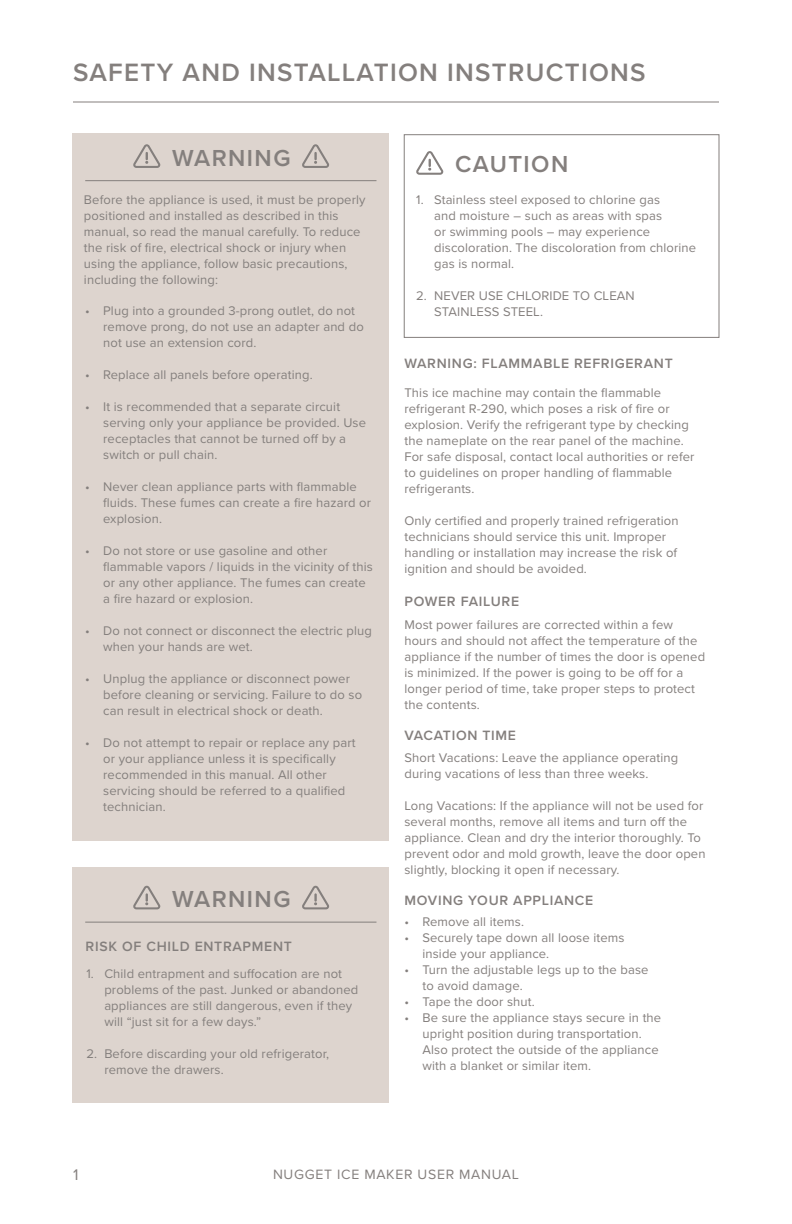
<style>
.page{position:relative;width:792px;height:1224px;background:#fff}
.page>*{position:absolute;margin:0;border:0;box-sizing:border-box;transform-origin:0 0}
.AMD_Header_1{font:600 26px "Proxima Nova";letter-spacing:.05em;color:#847f7d}
.AMD_Body_Copy_1{font:600 24px "Proxima Nova";letter-spacing:.06em;color:#847f7d}
.t1{font:16px "Proxima Nova";color:#847f7d}
.AMD_Header_3{font:600 14px "Proxima Nova";letter-spacing:.05em;color:#847f7d}
.t2{font:14px "Proxima Nova";letter-spacing:.05em;color:#847f7d}
.AMD_Body_Copy_2{font:13px/16px "Proxima Nova";letter-spacing:.01em;color:#847f7d}
</style>
<div class="page">
<hr style="left:73px;top:102px;width:646px;height:1px;background:#847f7d">
<div style="left:72px;top:133px;width:317px;height:707px;background:#ddd4ce"></div>
<div style="left:72px;top:867px;width:317px;height:236px;background:#ddd4ce"></div>
<hr style="left:85px;top:180px;width:291px;height:1px;background:#847f7d">
<div style="left:404px;top:134px;width:316px;height:204px;border:1px solid #847f7d"></div>
<svg style="left:133px;top:144px;width:27px;height:24px"></svg>
<svg style="left:302px;top:144px;width:27px;height:24px"></svg>
<hr style="left:85px;top:922px;width:291px;height:1px;background:#847f7d">
<svg style="left:133px;top:886px;width:27px;height:23px"></svg>
<svg style="left:302px;top:886px;width:27px;height:23px"></svg>
<svg style="left:416px;top:151px;width:27px;height:24px"></svg>
<p class="AMD_Header_1" style="left:73px;top:53px;width:574px">SAFETY AND INSTALLATION INSTRUCTIONS</p>
<p class="AMD_Body_Copy_1" style="left:172px;top:140px;width:120px">WARNING</p>
<p class="AMD_Body_Copy_1" style="left:455px;top:147px;width:115px">CAUTION</p>
<p class="AMD_Body_Copy_2" style="left:84px;top:191px;width:283px">Before the appliance is used, it must be properly positioned and installed as described in this manual, so read the manual carefully. To reduce the risk of fire, electrical shock or injury when using the appliance, follow basic precautions, including the following:</p>
<p class="AMD_Body_Copy_2" style="left:434px;top:191px;width:264px;text-indent:-18px">1. Stainless steel exposed to chlorine gas<br>and moisture – such as areas with spas<br>or swimming pools – may experience discoloration. The discoloration from chlorine gas is normal.</p>
<p class="AMD_Body_Copy_2" style="left:416px;top:287px;width:220px">2. NEVER USE CHLORIDE TO CLEAN</p>
<p class="AMD_Body_Copy_2" style="left:85px;top:302px;width:271px">• Plug into a grounded 3-prong outlet, do not</p>
<p class="AMD_Body_Copy_2" style="left:434px;top:303px;width:110px">STAINLESS STEEL.</p>
<p class="AMD_Body_Copy_2" style="left:103px;top:318px;width:262px">remove prong, do not use an adapter and do not use an extension cord.</p>
<p class="AMD_Body_Copy_2" style="left:85px;top:366px;width:229px">• Replace all panels before operating.</p>
<p class="AMD_Body_Copy_2" style="left:103px;top:398px;width:264px;text-indent:-18px">• It is recommended that a separate circuit serving only your appliance be provided. Use receptacles that cannot be turned off by a switch or pull chain.</p>
<p class="AMD_Body_Copy_2" style="left:103px;top:478px;width:269px;text-indent:-18px">• Never clean appliance parts with flammable fluids. These fumes can create a fire hazard or explosion.</p>
<p class="AMD_Body_Copy_2" style="left:103px;top:542px;width:271px;text-indent:-18px">• Do not store or use gasoline and other flammable vapors / liquids in the vicinity of this or any other appliance. The fumes can create a fire hazard or explosion.</p>
<p class="AMD_Body_Copy_2" style="left:103px;top:622px;width:270px;text-indent:-18px">• Do not connect or disconnect the electric plug when your hands are wet.</p>
<p class="AMD_Body_Copy_2" style="left:103px;top:670px;width:261px;text-indent:-18px">• Unplug the appliance or disconnect power before cleaning or servicing. Failure to do so can result in electrical shock or death.</p>
<p class="AMD_Body_Copy_2" style="left:103px;top:734px;width:254px;text-indent:-18px">• Do not attempt to repair or replace any part or your appliance unless it is specifically recommended in this manual. All other servicing should be referred to a qualified technician.</p>
<p class="AMD_Header_3" style="left:404px;top:353px;width:270px">WARNING: FLAMMABLE REFRIGERANT</p>
<p class="AMD_Body_Copy_2" style="left:404px;top:384px;width:292px">This ice machine may contain the flammable refrigerant R-290, which poses a risk of fire or explosion. Verify the refrigerant type by checking the nameplate on the rear panel of the machine.<br>For safe disposal, contact local authorities or refer to guidelines on proper handling of flammable refrigerants.</p>
<p class="AMD_Body_Copy_2" style="left:404px;top:512px;width:276px">Only certified and properly trained refrigeration technicians should service this unit. Improper handling or installation may increase the risk of ignition and should be avoided.</p>
<p class="AMD_Header_3" style="left:404px;top:591px;width:116px">POWER FAILURE</p>
<p class="AMD_Body_Copy_2" style="left:404px;top:616px;width:302px">Most power failures are corrected within a few hours and should not affect the temperature of the appliance if the number of times the door is opened is minimized. If the power is going to be off for a longer period of time, take proper steps to protect the contents.</p>
<p class="AMD_Header_3" style="left:404px;top:725px;width:113px">VACATION TIME</p>
<p class="AMD_Body_Copy_2" style="left:404px;top:749px;width:275px">Short Vacations: Leave the appliance operating during vacations of less than three weeks.</p>
<p class="AMD_Body_Copy_2" style="left:404px;top:797px;width:303px">Long Vacations: If the appliance will not be used for several months, remove all items and turn off the appliance. Clean and dry the interior thoroughly. To prevent odor and mold growth, leave the door open slightly, blocking it open if necessary.</p>
<p class="AMD_Body_Copy_1" style="left:172px;top:881px;width:120px">WARNING</p>
<p class="AMD_Header_3" style="left:404px;top:890px;width:190px">MOVING YOUR APPLIANCE</p>
<p class="AMD_Header_3" style="left:86px;top:936px;width:208px">RISK OF CHILD ENTRAPMENT</p>
<p class="AMD_Body_Copy_2" style="left:104px;top:965px;width:255px;text-indent:-18px">1. Child entrapment and suffocation are not problems of the past. Junked or abandoned appliances are still dangerous, even if they will “just sit for a few days.”</p>
<p class="AMD_Body_Copy_2" style="left:104px;top:1045px;width:226px;text-indent:-18px">2. Before discarding your old refrigerator, remove the drawers.</p>
<p class="AMD_Body_Copy_2" style="left:404px;top:913px;width:121px">• Remove all items.</p>
<p class="AMD_Body_Copy_2" style="left:422px;top:929px;width:204px;text-indent:-18px">• Securely tape down all loose items inside your appliance.</p>
<p class="AMD_Body_Copy_2" style="left:422px;top:961px;width:228px;text-indent:-18px">• Turn the adjustable legs up to the base to avoid damage.</p>
<p class="AMD_Body_Copy_2" style="left:404px;top:993px;width:132px">• Tape the door shut.</p>
<p class="AMD_Body_Copy_2" style="left:422px;top:1009px;width:240px;text-indent:-18px">• Be sure the appliance stays secure in the upright position during transportation.<br>Also protect the outside of the appliance with a blanket or similar item.</p>
<p class="t1" style="left:73px;top:1162px;width:7px">1</p>
<p class="t2" style="left:273px;top:1164px;width:247px">NUGGET ICE MAKER USER MANUAL</p>
</div>
